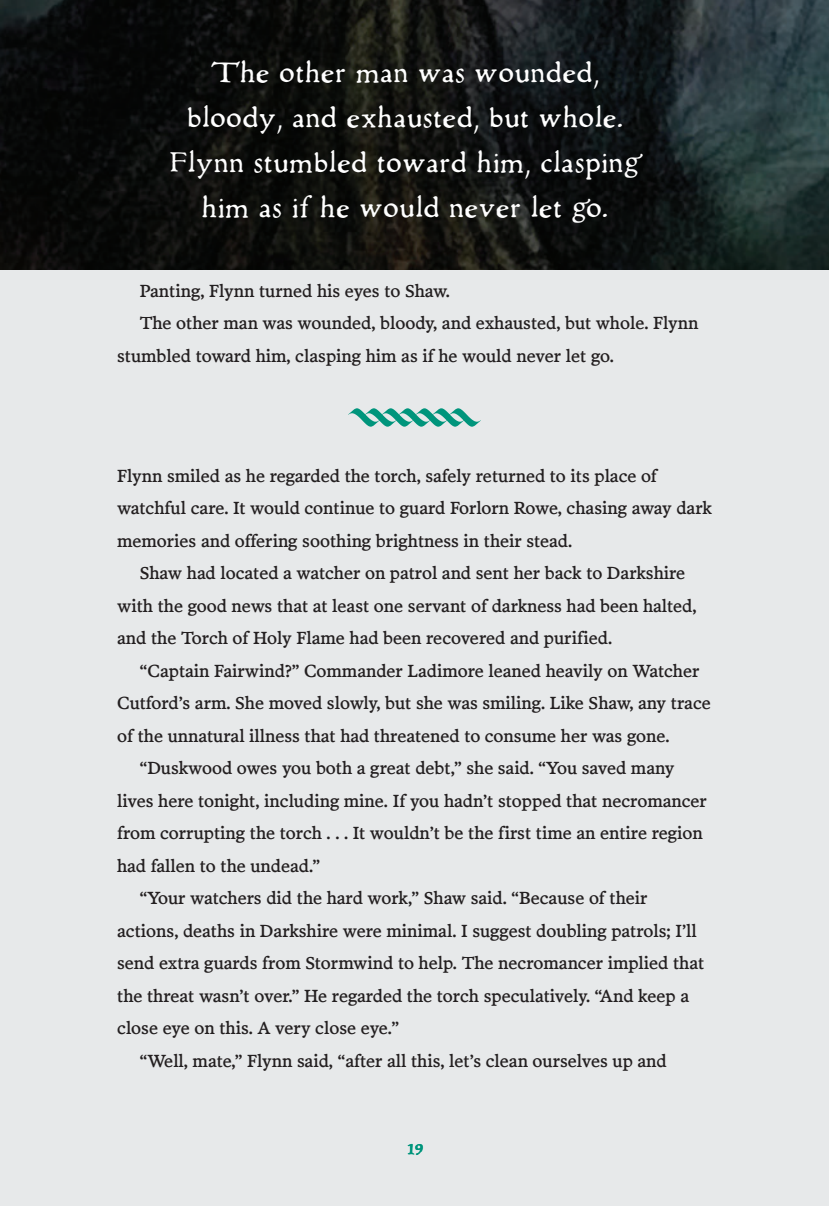
<style>
.page{position:relative;width:829px;height:1206px;background:#fff}
.page>*{position:absolute;margin:0;border:0;box-sizing:border-box;transform-origin:0 0}
.t1{font:55px "Osgard Swash Extras";color:#00957c}
.t2{font:35px/45px "Alchemion";letter-spacing:.01em;color:#fff;text-align:center}
.t3{font:17.75px/32.5px "Poynter Text Roman Four";color:#231f20}
.t4{font:17.75px "Trattatello";color:#00957c}
</style>
<div class="page">
<div style="left:0;top:0;width:828px;height:1206px;background:#e7e9ea"></div>
<img style="left:0;top:0;width:828px;height:270px">
<h2 class="t2" style="left:169px;top:50px;width:472px">The other man was wounded, bloody, and exhausted, but whole.<br>Flynn stumbled toward him, clasping him as if he would never let go.</h2>
<p class="t3" style="left:139px;top:274px;width:311px">Panting, Flynn turned his eyes to Shaw.</p>
<p class="t3" style="left:139px;top:306px;width:560px">The other man was wounded, bloody, and exhausted, but whole. Flynn</p>
<p class="t3" style="left:117px;top:339px;width:498px">stumbled toward him, clasping him as if he would never let go.</p>
<h1 class="t1" style="left:345px;top:376px;width:140px">z</h1>
<p class="t3" style="left:117px;top:459px;width:541px">Flynn smiled as he regarded the torch, safely returned to its place of</p>
<p class="t3" style="left:117px;top:491px;width:596px">watchful care. It would continue to guard Forlorn Rowe, chasing away dark memories and offering soothing brightness in their stead.</p>
<p class="t3" style="left:117px;top:556px;width:580px;text-indent:23px">Shaw had located a watcher on patrol and sent her back to Darkshire with the good news that at least one servant of darkness had been halted, and the Torch of Holy Flame had been recovered and purified.</p>
<p class="t3" style="left:140px;top:654px;width:561px">“Captain Fairwind?” Commander Ladimore leaned heavily on Watcher</p>
<p class="t3" style="left:117px;top:686px;width:594px">Cutford’s arm. She moved slowly, but she was smiling. Like Shaw, any trace</p>
<p class="t3" style="left:117px;top:719px;width:553px">of the unnatural illness that had threatened to consume her was gone.</p>
<p class="t3" style="left:140px;top:751px;width:536px">“Duskwood owes you both a great debt,” she said. “You saved many</p>
<p class="t3" style="left:117px;top:784px;width:590px">lives here tonight, including mine. If you hadn’t stopped that necromancer</p>
<p class="t3" style="left:117px;top:816px;width:586px">from corrupting the torch . . . It wouldn’t be the first time an entire region</p>
<p class="t3" style="left:117px;top:849px;width:204px">had fallen to the undead.”</p>
<p class="t3" style="left:140px;top:881px;width:509px">“Your watchers did the hard work,” Shaw said. “Because of their</p>
<p class="t3" style="left:117px;top:914px;width:580px">actions, deaths in Darkshire were minimal. I suggest doubling patrols; I’ll</p>
<p class="t3" style="left:117px;top:946px;width:588px">send extra guards from Stormwind to help. The necromancer implied that</p>
<p class="t3" style="left:117px;top:979px;width:573px">the threat wasn’t over.” He regarded the torch speculatively. “And keep a</p>
<p class="t3" style="left:117px;top:1011px;width:283px">close eye on this. A very close eye.”</p>
<p class="t3" style="left:140px;top:1044px;width:528px">“Well, mate,” Flynn said, “after all this, let’s clean ourselves up and</p>
<p class="t4" style="left:407px;top:1138px;width:17px">19</p>
</div>
